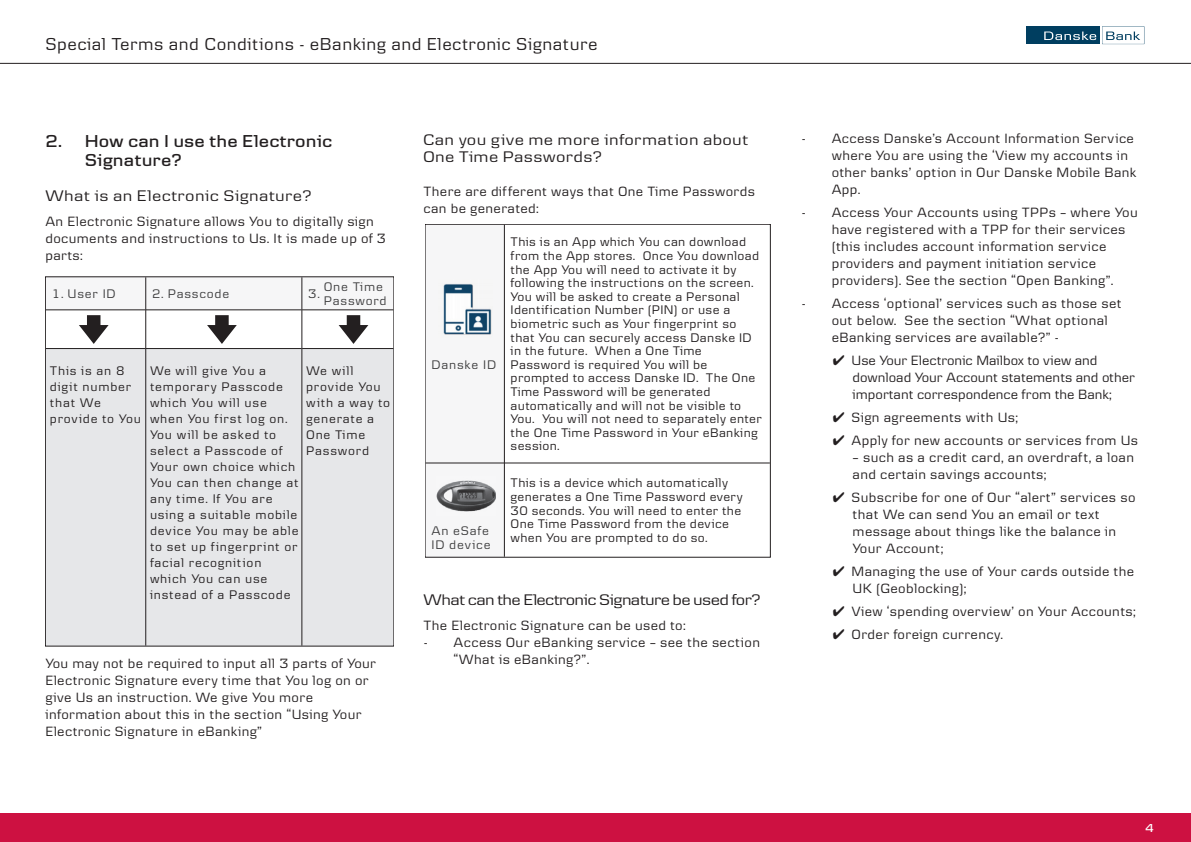
<style>
.page{position:relative;width:1191px;height:842px;background:#fff}
.page>*{position:absolute;margin:0;border:0;box-sizing:border-box;transform-origin:0 0}
.t1{font:18px "Danske Text";letter-spacing:.025em;color:#231f20}
.t2{font:600 18px/19px "Danske Headline";letter-spacing:.04em;color:#231f20}
.t3{font:16px/17px "Danske Headline";letter-spacing:.06em;color:#231f20}
.t4{font:16px "Danske Headline";color:#231f20}
.t5{font:14px/17px "Danske Text";letter-spacing:.025em;color:#231f20}
.t6{font:14px/17px "Danske Text";color:#231f20}
.t7{font:13px/13.6px "Danske Text";letter-spacing:.025em;color:#231f20}
.t8{font:13px/16px "Danske Text";letter-spacing:.06em;color:#231f20}
.t9{font:13px/13.6px "Danske Text";letter-spacing:.06em;color:#3e3e3f}
.t10{font:600 12px "Danske Headline";color:#fff}
</style>
<div class="page">
<div style="left:0;top:813px;width:1191px;height:29px;background:#cd1141"></div>
<hr style="left:0;top:63px;width:1191px;height:1px;background:#231f20">
<div style="left:1026px;top:26px;width:74px;height:18px;background:#003e60"></div>
<svg style="left:1044px;top:26px;width:100px;height:19px"></svg>
<div style="left:425px;top:224px;width:79px;height:239px;background:#f6f6f7"></div>
<div style="left:425px;top:463px;width:79px;height:94px;background:#f6f6f7"></div>
<hr style="left:504px;top:225px;width:1px;height:332px;background:#231f20">
<hr style="left:425px;top:463px;width:79px;height:1px;background:#231f20">
<hr style="left:504px;top:463px;width:266px;height:1px;background:#231f20">
<div style="left:45px;top:277px;width:101px;height:33px;background:#f6f6f7"></div>
<div style="left:146px;top:277px;width:156px;height:33px;background:#f6f6f7"></div>
<div style="left:302px;top:277px;width:92px;height:33px;background:#f6f6f7"></div>
<div style="left:45px;top:349px;width:101px;height:297px;background:#e6e7e9"></div>
<div style="left:146px;top:349px;width:156px;height:297px;background:#e6e7e9"></div>
<div style="left:302px;top:349px;width:92px;height:297px;background:#e6e7e9"></div>
<hr style="left:145px;top:277px;width:1px;height:369px;background:#231f20">
<hr style="left:301px;top:277px;width:1px;height:369px;background:#231f20">
<hr style="left:46px;top:309px;width:99px;height:1px;background:#231f20">
<hr style="left:146px;top:309px;width:156px;height:1px;background:#231f20">
<hr style="left:302px;top:309px;width:91px;height:1px;background:#231f20">
<hr style="left:46px;top:348px;width:99px;height:1px;background:#231f20">
<hr style="left:146px;top:348px;width:156px;height:1px;background:#231f20">
<hr style="left:302px;top:348px;width:91px;height:1px;background:#231f20">
<svg style="left:79px;top:315px;width:30px;height:29px"></svg>
<svg style="left:207px;top:315px;width:30px;height:29px"></svg>
<svg style="left:339px;top:315px;width:29px;height:29px"></svg>
<img style="left:436px;top:480px;width:59px;height:32px">
<img style="left:443px;top:284px;width:49px;height:51px">
<p class="t1" style="left:45px;top:38px;width:553px">Special Terms and Conditions - eBanking and Electronic Signature</p>
<p class="t2" style="left:85px;top:133px;width:248px;text-indent:-40px">2. How can I use the Electronic<br>Signature?</p>
<p class="t3" style="left:45px;top:189px;width:268px">What is an Electronic Signature?</p>
<p class="t5" style="left:45px;top:214px;width:342px">An Electronic Signature allows You to digitally sign documents and instructions to Us. It is made up of 3 parts:</p>
<p class="t9" style="left:52px;top:288px;width:65px">1. User ID</p>
<p class="t9" style="left:152px;top:288px;width:79px">2. Passcode</p>
<p class="t9" style="left:308px;top:288px;width:13px">3.</p>
<p class="t9" style="left:324px;top:281px;width:64px">One Time<br>Password</p>
<p class="t8" style="left:50px;top:364px;width:93px">This is an 8 digit number that We provide to You</p>
<p class="t8" style="left:150px;top:364px;width:150px">We will give You a temporary Passcode which You will use when You first log on.<br>You will be asked to select a Passcode of<br>Your own choice which<br>You can then change at any time. If You are using a suitable mobile device You may be able to set up fingerprint or facial recognition which You can use instead of a Passcode</p>
<p class="t8" style="left:306px;top:364px;width:86px">We will provide You with a way to generate a<br>One Time<br>Password</p>
<p class="t5" style="left:45px;top:656px;width:332px">You may not be required to input all 3 parts of Your Electronic Signature every time that You log on or give Us an instruction. We give You more information about this in the section “Using Your Electronic Signature in eBanking”</p>
<p class="t3" style="left:423px;top:133px;width:326px">Can you give me more information about<br>One Time Passwords?</p>
<p class="t5" style="left:423px;top:184px;width:333px">There are different ways that One Time Passwords can be generated:</p>
<p class="t9" style="left:431px;top:359px;width:66px">Danske ID</p>
<p class="t9" style="left:431px;top:525px;width:60px">An eSafe<br>ID device</p>
<p class="t7" style="left:510px;top:236px;width:253px">This is an App which You can download from the App stores. Once You download the App You will need to activate it by following the instructions on the screen.<br>You will be asked to create a Personal Identification Number (PIN) or use a biometric such as Your fingerprint so that You can securely access Danske ID in the future. When a One Time Password is required You will be prompted to access Danske ID. The One Time Password will be generated automatically and will not be visible to You. You will not need to separately enter the One Time Password in Your eBanking session.</p>
<p class="t7" style="left:510px;top:478px;width:234px">This is a device which automatically generates a One Time Password every 30 seconds. You will need to enter the One Time Password from the device when You are prompted to do so.</p>
<p class="t4" style="left:423px;top:594px;width:338px">What can the Electronic Signature be used for?</p>
<p class="t5" style="left:423px;top:618px;width:264px">The Electronic Signature can be used to:</p>
<p class="t5" style="left:453px;top:635px;width:308px;text-indent:-30px">- Access Our eBanking service – see the section “What is eBanking?”.</p>
<p class="t5" style="left:831px;top:131px;width:306px;text-indent:-30px">- Access Danske’s Account Information Service where You are using the ‘View my accounts in other banks’ option in Our Danske Mobile Bank App.</p>
<p class="t5" style="left:831px;top:205px;width:307px;text-indent:-30px">- Access Your Accounts using TPPs – where You have registered with a TPP for their services (this includes account information service providers and payment initiation service providers). See the section “Open Banking”.</p>
<p class="t5" style="left:831px;top:296px;width:292px;text-indent:-30px">- Access ‘optional’ services such as those set out below. See the section “What optional eBanking services are available?” -</p>
<p class="t6" style="left:852px;top:353px;width:284px;text-indent:-20px">✔ Use Your Electronic Mailbox to view and download Your Account statements and other important correspondence from the Bank;</p>
<p class="t5" style="left:832px;top:410px;width:187px">✔ Sign agreements with Us;</p>
<p class="t5" style="left:832px;top:433px;width:307px">✔ Apply for new accounts or services from Us</p>
<p class="t5" style="left:852px;top:450px;width:283px">– such as a credit card, an overdraft, a loan and certain savings accounts;</p>
<p class="t5" style="left:852px;top:490px;width:284px;text-indent:-20px">✔ Subscribe for one of Our “alert” services so that We can send You an email or text message about things like the balance in Your Account;</p>
<p class="t5" style="left:852px;top:564px;width:283px;text-indent:-20px">✔ Managing the use of Your cards outside the<br>UK (Geoblocking);</p>
<p class="t5" style="left:832px;top:604px;width:304px">✔ View ‘spending overview’ on Your Accounts;</p>
<p class="t5" style="left:832px;top:627px;width:172px">✔ Order foreign currency.</p>
<p class="t10" style="left:1145px;top:824px;width:10px">4</p>
</div>
